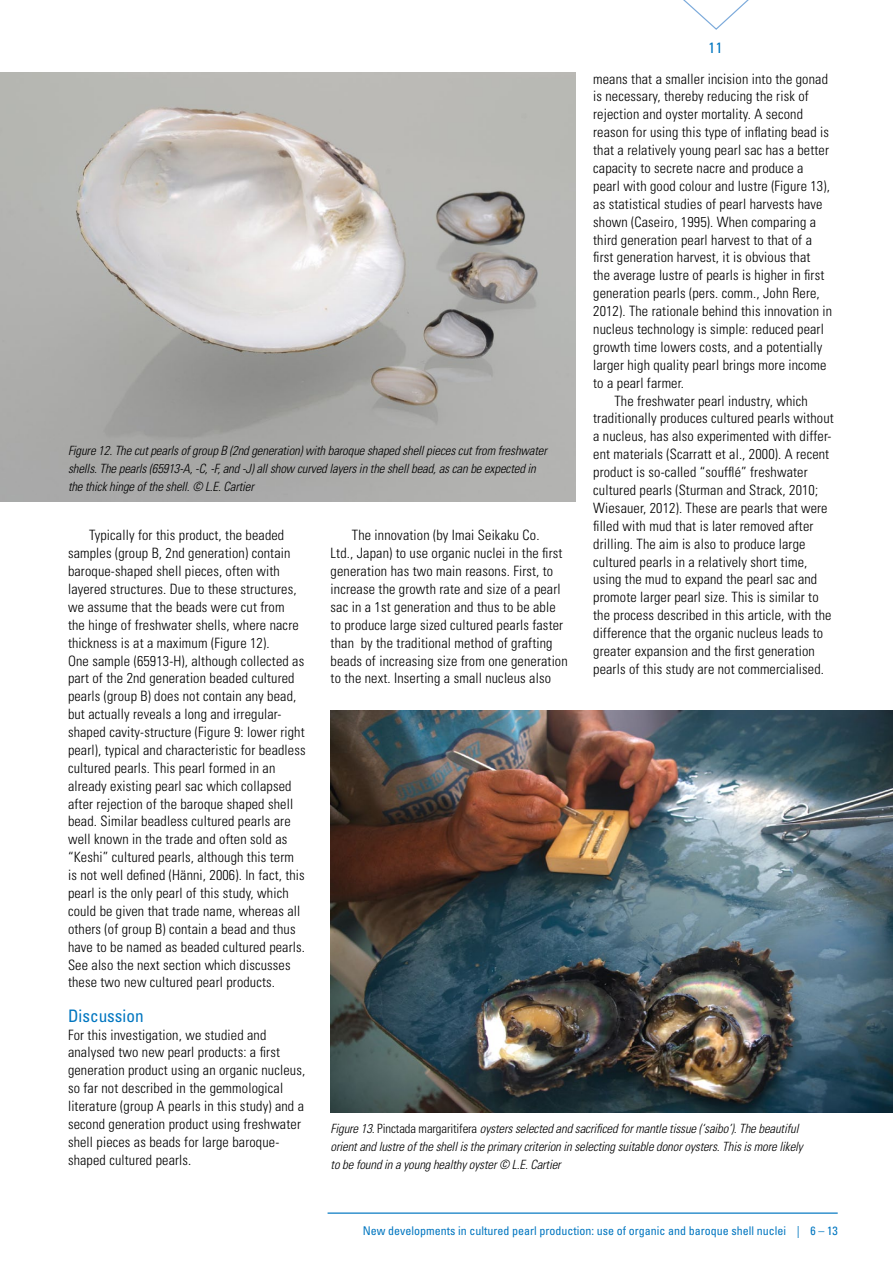
<style>
.page{position:relative;width:893px;height:1263px;background:#fff}
.page>*{position:absolute;margin:0;border:0;box-sizing:border-box;transform-origin:0 0}
.t1{font:condensed 17.25px "Univers";color:#0076c0}
.t2{font:condensed 15px "Univers";color:#0076c0}
.t3{font:300 condensed 14.25px/17.9px "Univers";letter-spacing:.01em;color:#000}
.t4{font:italic 300 condensed 12.75px/18px "Univers";letter-spacing:-.01em;color:#000}
.t5{font:condensed 12px "Univers";color:#0076c0}
.s1{font-style:normal}
</style>
<div class="page">
<svg style="left:683px;top:0;width:66px;height:30px"></svg>
<img style="left:0;top:72px;width:575px;height:430px">
<img style="left:331px;top:710px;width:562px;height:402px">
<hr style="left:328px;top:1212px;width:510px;height:2px;background:#0076c0">
<p class="t2" style="left:708px;top:38px;width:16px">11</p>
<p class="t3" style="left:593px;top:70px;width:236px">means that a smaller incision into the gonad</p>
<p class="t3" style="left:593px;top:88px;width:217px">is necessary, thereby reducing the risk of</p>
<p class="t3" style="left:593px;top:105px;width:211px">rejection and oyster mortality. A second</p>
<p class="t3" style="left:593px;top:123px;width:237px">reason for using this type of inflating bead is</p>
<p class="t3" style="left:593px;top:141px;width:237px">that a relatively young pearl sac has a better</p>
<p class="t3" style="left:593px;top:159px;width:212px">capacity to secrete nacre and produce a</p>
<p class="t3" style="left:593px;top:177px;width:238px">pearl with good colour and lustre (Figure 13),</p>
<p class="t3" style="left:593px;top:195px;width:231px">as statistical studies of pearl harvests have</p>
<p class="t3" style="left:593px;top:213px;width:224px">shown (Caseiro, 1995). When comparing a</p>
<p class="t3" style="left:593px;top:231px;width:220px">third generation pearl harvest to that of a</p>
<p class="t3" style="left:593px;top:248px;width:219px">first generation harvest, it is obvious that</p>
<p class="t3" style="left:593px;top:266px;width:233px">the average lustre of pearls is higher in first</p>
<p class="t3" style="left:593px;top:284px;width:228px">generation pearls (pers. comm., John Rere,</p>
<p class="t3" style="left:593px;top:302px;width:240px">2012). The rationale behind this innovation in</p>
<p class="t3" style="left:593px;top:320px;width:232px">nucleus technology is simple: reduced pearl</p>
<p class="t3" style="left:593px;top:338px;width:231px">growth time lowers costs, and a potentially</p>
<p class="t3" style="left:593px;top:356px;width:235px">larger high quality pearl brings more income</p>
<p class="t3" style="left:593px;top:374px;width:92px">to a pearl farmer.</p>
<p class="t3" style="left:614px;top:392px;width:195px">The freshwater pearl industry, which</p>
<p class="t3" style="left:593px;top:409px;width:242px">traditionally produces cultured pearls without</p>
<p class="t3" style="left:593px;top:427px;width:240px">a nucleus, has also experimented with differ-</p>
<p class="t3" style="left:593px;top:445px;width:238px">ent materials (Scarratt et al., 2000). A recent</p>
<p class="t3" style="left:593px;top:463px;width:216px">product is so-called “soufflé” freshwater</p>
<p class="t3" style="left:593px;top:481px;width:227px">cultured pearls (Sturman and Strack, 2010;</p>
<p class="t3" style="left:593px;top:499px;width:236px">Wiesauer, 2012). These are pearls that were</p>
<p class="t3" style="left:593px;top:517px;width:222px">filled with mud that is later removed after</p>
<p class="t3" style="left:593px;top:535px;width:214px">drilling. The aim is also to produce large</p>
<p class="t3" style="left:593px;top:552px;width:216px">cultured pearls in a relatively short time,</p>
<p class="t3" style="left:593px;top:570px;width:226px">using the mud to expand the pearl sac and</p>
<p class="t3" style="left:593px;top:588px;width:227px">promote larger pearl size. This is similar to</p>
<p class="t3" style="left:593px;top:606px;width:240px">the process described in this article, with the</p>
<p class="t3" style="left:593px;top:624px;width:232px">difference that the organic nucleus leads to</p>
<p class="t3" style="left:593px;top:642px;width:223px">greater expansion and the first generation</p>
<p class="t3" style="left:593px;top:660px;width:232px">pearls of this study are not commercialised.</p>
<p class="t4" style="left:68px;top:442px;width:480px">Figure 12. The cut pearls of group B (2nd generation) with baroque shaped shell pieces cut from freshwater shells. The pearls (65913-A, -C, -F, and -J) all show curved layers in the shell bead, as can be expected in the thick hinge of the shell. © L.E. Cartier</p>
<p class="t3" style="left:331px;top:526px;width:239px;text-indent:21px">The innovation (by Imai Seikaku Co.<br>Ltd., Japan) to use organic nuclei in the first generation has two main reasons. First, to increase the growth rate and size of a pearl sac in a 1st generation and thus to be able to produce large sized cultured pearls faster than by the traditional method of grafting beads of increasing size from one generation to the next. Inserting a small nucleus also</p>
<p class="t3" style="left:68px;top:526px;width:239px;text-indent:21px">Typically for this product, the beaded samples (group B, 2nd generation) contain baroque-shaped shell pieces, often with layered structures. Due to these structures, we assume that the beads were cut from<br>the hinge of freshwater shells, where nacre thickness is at a maximum (Figure 12).<br>One sample (65913-H), although collected as part of the 2nd generation beaded cultured pearls (group B) does not contain any bead, but actually reveals a long and irregular&shy;shaped cavity-structure (Figure 9: lower right pearl), typical and characteristic for beadless cultured pearls. This pearl formed in an already existing pearl sac which collapsed after rejection of the baroque shaped shell bead. Similar beadless cultured pearls are well known in the trade and often sold as “Keshi” cultured pearls, although this term is not well defined (Hänni, 2006). In fact, this pearl is the only pearl of this study, which could be given that trade name, whereas all others (of group B) contain a bead and thus have to be named as beaded cultured pearls.<br>See also the next section which discusses these two new cultured pearl products.</p>
<p class="t1" style="left:68px;top:1004px;width:77px">Discussion</p>
<p class="t3" style="left:68px;top:1025px;width:239px">For this investigation, we studied and analysed two new pearl products: a first generation product using an organic nucleus, so far not described in the gemmological literature (group A pearls in this study) and a second generation product using freshwater shell pieces as beads for large baroque&shy;shaped cultured pearls.</p>
<p class="t4" style="left:331px;top:1119px;width:474px">Figure 13. <span class="s1">Pinctada margaritifera</span> oysters selected and sacrificed for mantle tissue (‘saibo’). The beautiful orient and lustre of the shell is the primary criterion in selecting suitable donor oysters. This is more likely to be found in a young healthy oyster © L.E. Cartier</p>
<p class="t5" style="left:363px;top:1223px;width:476px">New developments in cultured pearl production: use of organic and baroque shell nuclei | 6 – 13</p>
</div>
